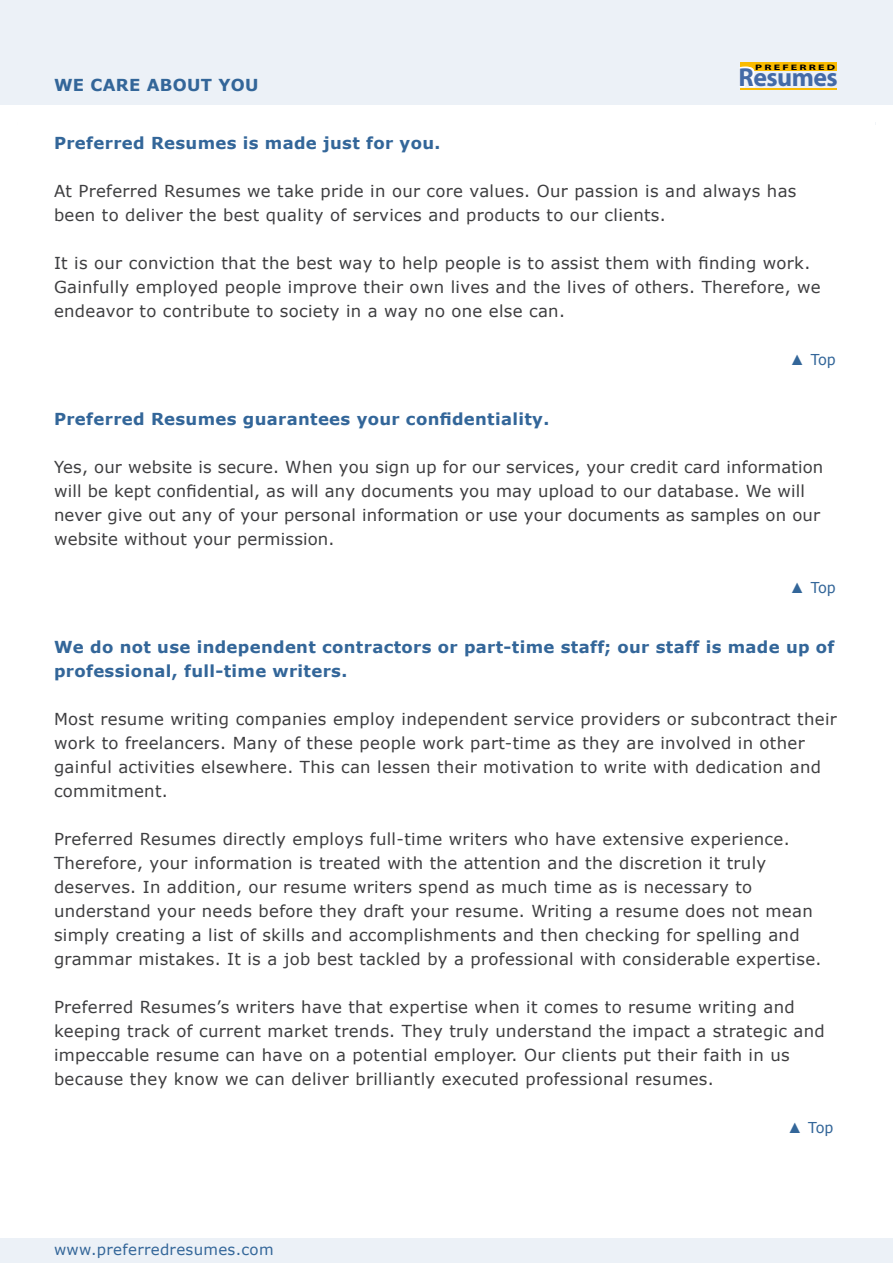
<style>
.page{position:relative;width:893px;height:1263px;background:#fff}
.page>*{position:absolute;margin:0;border:0;box-sizing:border-box;transform-origin:0 0}
.t1{font:700 61.95px "Myriad Pro";letter-spacing:-.02em;color:#446ba7}
.t2{font:700 26.1px "Myriad Pro";letter-spacing:-.02em;color:#446ba7}
.t3{font:16.5px/24px "Verdana";letter-spacing:.02em;color:#3e3e40}
.t4{font:700 16.5px/24px "Verdana";letter-spacing:.02em;color:#369}
.t5{font:15px "Verdana";letter-spacing:.02em;color:#369}
.t6{font:15px "Tahoma";letter-spacing:-.01em;color:#369}
.t7{font:700 7.95px "Myriad Pro";letter-spacing:.18em;color:#000;scale:1.52 1}
.s1{font-size:67.2px;color:#fff}
.s2{font-size:28.2px;color:#fff}
.s3{font-family:"Arial"}
</style>
<div class="page">
<div style="left:0;top:0;width:893px;height:105px;background:#ecf1f7"></div>
<div style="left:0;top:1239px;width:893px;height:24px;background:#ecf1f7"></div>
<div style="left:740px;top:63px;width:97px;height:8px;background:#fabb00"></div>
<svg style="left:740px;top:66px;width:15px;height:21px"></svg>
<hr style="left:740px;top:88px;width:97px;height:2px;background:#fabb00">
<h1 class="t1" style="left:54px;top:38px;width:238px"><span class="s1">R</span>esumes</h1>
<p class="t4" style="left:54px;top:73px;width:206px">WE CARE ABOUT YOU</p>
<p class="t7" style="left:755px;top:62px;width:54px">PREFERRED</p>
<h2 class="t2" style="left:738px;top:60px;width:101px"><span class="s2">R</span>esumes</h2>
<p class="t4" style="left:54px;top:130px;width:388px">Preferred Resumes is made just for you.</p>
<p class="t3" style="left:54px;top:178px;width:744px">At Preferred Resumes we take pride in our core values. Our passion is and always has been to deliver the best quality of services and products to our clients.</p>
<p class="t3" style="left:54px;top:250px;width:768px">It is our conviction that the best way to help people is to assist them with finding work.<br>Gainfully employed people improve their own lives and the lives of others. Therefore, we endeavor to contribute to society in a way no one else can.</p>
<p class="t6" style="left:790px;top:349px;width:47px"><span class="s3">▲</span> Top</p>
<p class="t4" style="left:54px;top:406px;width:497px">Preferred Resumes guarantees your confidentiality.</p>
<p class="t3" style="left:54px;top:454px;width:771px">Yes, our website is secure. When you sign up for our services, your credit card information will be kept confidential, as will any documents you may upload to our database. We will never give out any of your personal information or use your documents as samples on our website without your permission.</p>
<p class="t6" style="left:790px;top:577px;width:47px"><span class="s3">▲</span> Top</p>
<p class="t4" style="left:54px;top:634px;width:782px">We do not use independent contractors or part-time staff; our staff is made up of professional, full-time writers.</p>
<p class="t3" style="left:54px;top:706px;width:784px">Most resume writing companies employ independent service providers or subcontract their work to freelancers. Many of these people work part-time as they are involved in other gainful activities elsewhere. This can lessen their motivation to write with dedication and commitment.</p>
<p class="t3" style="left:54px;top:826px;width:769px">Preferred Resumes directly employs full-time writers who have extensive experience.<br>Therefore, your information is treated with the attention and the discretion it truly deserves. In addition, our resume writers spend as much time as is necessary to understand your needs before they draft your resume. Writing a resume does not mean simply creating a list of skills and accomplishments and then checking for spelling and grammar mistakes. It is a job best tackled by a professional with considerable expertise.</p>
<p class="t3" style="left:54px;top:994px;width:772px">Preferred Resumes’s writers have that expertise when it comes to resume writing and keeping track of current market trends. They truly understand the impact a strategic and impeccable resume can have on a potential employer. Our clients put their faith in us because they know we can deliver brilliantly executed professional resumes.</p>
<p class="t6" style="left:788px;top:1117px;width:47px"><span class="s3">▲</span> Top</p>
<p class="t5" style="left:54px;top:1240px;width:221px">www.preferredresumes.com</p>
</div>
